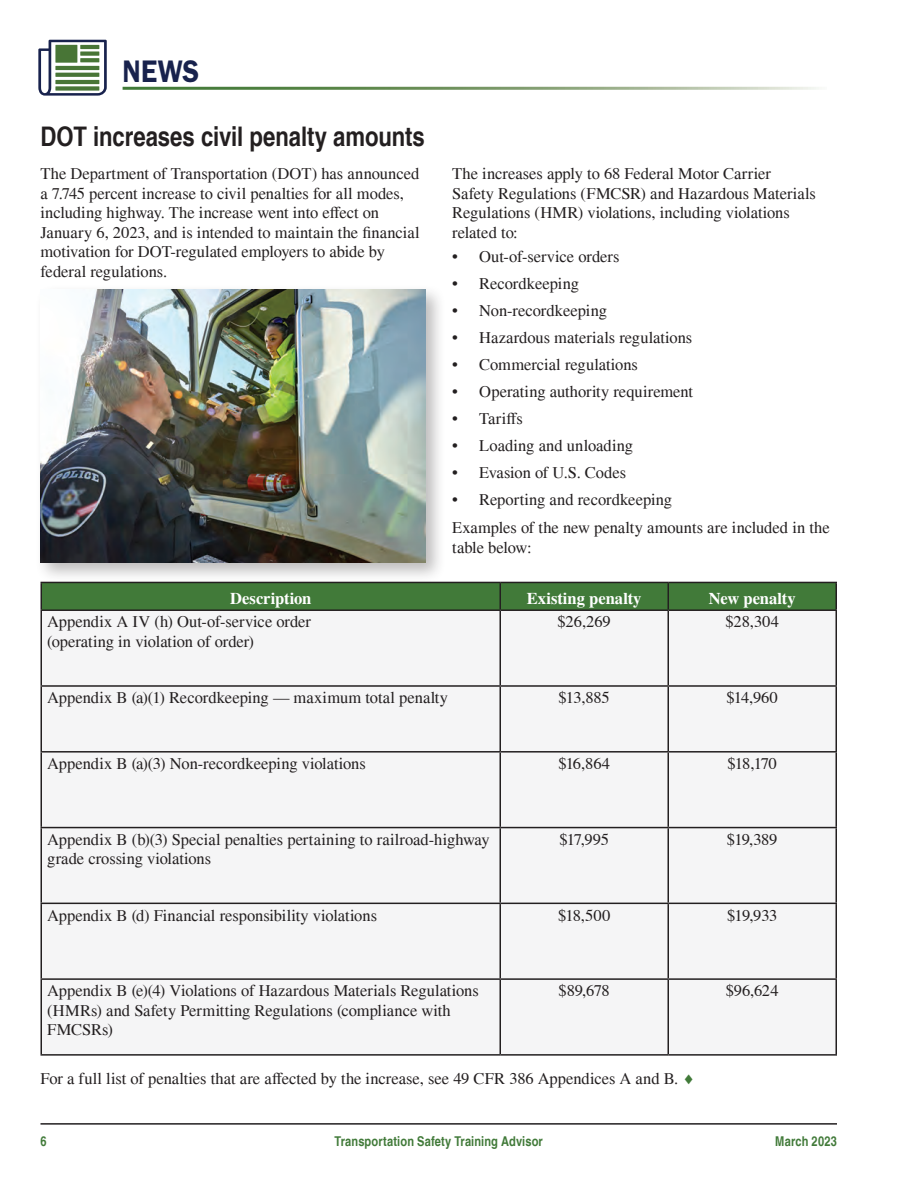
<style>
.page{position:relative;width:918px;height:1188px;background:#fff}
.page>*{position:absolute;margin:0;border:0;box-sizing:border-box;transform-origin:0 0}
.Feature_Headline{font:600 31.35px "ITC Franklin Gothic Std";color:#18224d;scale:.89 1}
.Head_Level_1{font:700 condensed 27px "Helvetica LT Pro";letter-spacing:-.005em;color:#231f20}
.Body{font:16.5px/19.5px "Times LT Pro";letter-spacing:-.005em;color:#231f20}
.Body-2{font:700 16.5px "Times LT Pro";color:#fff}
.t1{font:700 condensed 13.5px "Helvetica LT Pro";letter-spacing:.01em;color:#417a39}
.s1{color:#417a39}
</style>
<div class="page">
<hr style="left:40px;top:1123px;width:797px;height:2px;background:#231f20">
<svg style="left:38px;top:40px;width:69px;height:56px"></svg>
<hr style="left:80px;top:45px;width:19px;height:4px;background:#487536">
<svg style="left:55px;top:73px;width:44px;height:4px"></svg>
<div style="left:55px;top:45px;width:22px;height:18px;background:#487536"></div>
<hr style="left:55px;top:80px;width:44px;height:4px;background:#487536">
<div style="left:55px;top:86px;width:44px;height:5px;background:#487536"></div>
<div style="left:80px;top:51px;width:19px;height:5px;background:#487536"></div>
<svg style="left:80px;top:58px;width:19px;height:4px"></svg>
<hr style="left:55px;top:66px;width:44px;height:4px;background:#487536">
<div style="left:42px;top:611px;width:794px;height:443px;background:#f5f5f6"></div>
<hr style="left:40px;top:583px;width:2px;height:26px;background:#231f20">
<div style="left:41px;top:582px;width:796px;height:27px;background:#417a39"></div>
<hr style="left:40px;top:609px;width:460px;height:2px;background:#231f20">
<hr style="left:40px;top:611px;width:2px;height:74px;background:#231f20">
<hr style="left:500px;top:609px;width:168px;height:2px;background:#231f20">
<hr style="left:500px;top:611px;width:1px;height:74px;background:#231f20">
<hr style="left:668px;top:609px;width:169px;height:2px;background:#231f20">
<hr style="left:668px;top:611px;width:1px;height:74px;background:#231f20">
<hr style="left:836px;top:611px;width:1px;height:74px;background:#231f20">
<hr style="left:40px;top:685px;width:460px;height:2px;background:#231f20">
<hr style="left:40px;top:687px;width:2px;height:64px;background:#231f20">
<hr style="left:500px;top:685px;width:168px;height:2px;background:#231f20">
<hr style="left:500px;top:687px;width:1px;height:64px;background:#231f20">
<hr style="left:668px;top:685px;width:169px;height:2px;background:#231f20">
<hr style="left:668px;top:687px;width:1px;height:64px;background:#231f20">
<hr style="left:836px;top:687px;width:1px;height:64px;background:#231f20">
<hr style="left:40px;top:751px;width:460px;height:2px;background:#231f20">
<hr style="left:40px;top:753px;width:2px;height:74px;background:#231f20">
<hr style="left:500px;top:751px;width:168px;height:2px;background:#231f20">
<hr style="left:500px;top:753px;width:1px;height:74px;background:#231f20">
<hr style="left:668px;top:751px;width:169px;height:2px;background:#231f20">
<hr style="left:668px;top:753px;width:1px;height:74px;background:#231f20">
<hr style="left:836px;top:753px;width:1px;height:74px;background:#231f20">
<hr style="left:40px;top:827px;width:460px;height:1px;background:#231f20">
<hr style="left:40px;top:828px;width:2px;height:75px;background:#231f20">
<hr style="left:500px;top:827px;width:168px;height:1px;background:#231f20">
<hr style="left:500px;top:828px;width:1px;height:75px;background:#231f20">
<hr style="left:668px;top:827px;width:169px;height:1px;background:#231f20">
<hr style="left:668px;top:828px;width:1px;height:75px;background:#231f20">
<hr style="left:836px;top:828px;width:1px;height:75px;background:#231f20">
<hr style="left:40px;top:903px;width:460px;height:1px;background:#231f20">
<hr style="left:40px;top:904px;width:2px;height:74px;background:#231f20">
<hr style="left:500px;top:903px;width:168px;height:1px;background:#231f20">
<hr style="left:500px;top:904px;width:1px;height:74px;background:#231f20">
<hr style="left:668px;top:903px;width:169px;height:1px;background:#231f20">
<hr style="left:668px;top:904px;width:1px;height:74px;background:#231f20">
<hr style="left:836px;top:904px;width:1px;height:74px;background:#231f20">
<hr style="left:40px;top:978px;width:460px;height:2px;background:#231f20">
<hr style="left:40px;top:980px;width:2px;height:74px;background:#231f20">
<hr style="left:500px;top:978px;width:168px;height:2px;background:#231f20">
<hr style="left:500px;top:980px;width:1px;height:74px;background:#231f20">
<hr style="left:668px;top:978px;width:169px;height:2px;background:#231f20">
<hr style="left:668px;top:980px;width:1px;height:74px;background:#231f20">
<hr style="left:836px;top:980px;width:1px;height:74px;background:#231f20">
<hr style="left:40px;top:1054px;width:460px;height:2px;background:#231f20">
<hr style="left:500px;top:1054px;width:168px;height:2px;background:#231f20">
<hr style="left:668px;top:1054px;width:169px;height:2px;background:#231f20">
<div style="left:35px;top:284px;width:411px;height:299px;background:#231f20;opacity:.3"></div>
<img style="left:40px;top:290px;width:385px;height:272px">
<p class="Feature_Headline" style="left:123px;top:53px;width:88px">NEWS</p>
<p class="Head_Level_1" style="left:40px;top:120px;width:386px">DOT increases civil penalty amounts</p>
<p class="Body" style="left:40px;top:164px;width:381px">The Department of Transportation (DOT) has announced a 7.745 percent increase to civil penalties for all modes, including highway. The increase went into effect on January 6, 2023, and is intended to maintain the financial motivation for DOT-regulated employers to abide by federal regulations.</p>
<p class="Body" style="left:452px;top:164px;width:365px">The increases apply to 68 Federal Motor Carrier Safety Regulations (FMCSR) and Hazardous Materials Regulations (HMR) violations, including violations related to:</p>
<p class="Body" style="left:452px;top:246px;width:169px">• Out-of-service orders</p>
<p class="Body" style="left:452px;top:273px;width:128px">• Recordkeeping</p>
<p class="Body" style="left:452px;top:300px;width:156px">• Non-recordkeeping</p>
<p class="Body" style="left:452px;top:327px;width:242px">• Hazardous materials regulations</p>
<p class="Body" style="left:452px;top:354px;width:187px">• Commercial regulations</p>
<p class="Body" style="left:452px;top:381px;width:242px">• Operating authority requirement</p>
<p class="Body" style="left:452px;top:408px;width:72px">• Tariffs</p>
<p class="Body" style="left:452px;top:435px;width:182px">• Loading and unloading</p>
<p class="Body" style="left:452px;top:462px;width:175px">• Evasion of U.S. Codes</p>
<p class="Body" style="left:452px;top:489px;width:221px">• Reporting and recordkeeping</p>
<p class="Body" style="left:452px;top:518px;width:379px">Examples of the new penalty amounts are included in the table below:</p>
<p class="Body-2" style="left:230px;top:589px;width:83px">Description</p>
<p class="Body-2" style="left:527px;top:589px;width:116px">Existing penalty</p>
<p class="Body-2" style="left:709px;top:589px;width:89px">New penalty</p>
<p class="Body" style="left:47px;top:612px;width:265px">Appendix A IV (h) Out-of-service order (operating in violation of order)</p>
<p class="Body" style="left:558px;top:612px;width:55px">$26,269</p>
<p class="Body" style="left:726px;top:612px;width:55px">$28,304</p>
<p class="Body" style="left:47px;top:688px;width:402px">Appendix B (a)(1) Recordkeeping — maximum total penalty</p>
<p class="Body" style="left:559px;top:688px;width:53px">$13,885</p>
<p class="Body" style="left:727px;top:688px;width:53px">$14,960</p>
<p class="Body" style="left:47px;top:754px;width:320px">Appendix B (a)(3) Non-recordkeeping violations</p>
<p class="Body" style="left:558px;top:754px;width:53px">$16,864</p>
<p class="Body" style="left:728px;top:754px;width:51px">$18,170</p>
<p class="Body" style="left:47px;top:829px;width:444px">Appendix B (b)(3) Special penalties pertaining to railroad-highway grade crossing violations</p>
<p class="Body" style="left:559px;top:829px;width:51px">$17,995</p>
<p class="Body" style="left:727px;top:829px;width:52px">$19,389</p>
<p class="Body" style="left:47px;top:905px;width:331px">Appendix B (d) Financial responsibility violations</p>
<p class="Body" style="left:558px;top:905px;width:54px">$18,500</p>
<p class="Body" style="left:727px;top:905px;width:52px">$19,933</p>
<p class="Body" style="left:47px;top:981px;width:433px">Appendix B (e)(4) Violations of Hazardous Materials Regulations (HMRs) and Safety Permitting Regulations (compliance with<br>FMCSRs)</p>
<p class="Body" style="left:559px;top:981px;width:53px">$89,678</p>
<p class="Body" style="left:726px;top:981px;width:54px">$96,624</p>
<p class="Body" style="left:40px;top:1068px;width:656px">For a full list of penalties that are affected by the increase, see 49 CFR 386 Appendices A and B. <span class="s1">♦</span></p>
<p class="t1" style="left:40px;top:1133px;width:8px">6</p>
<p class="t1" style="left:335px;top:1133px;width:210px">Transportation Safety Training Advisor</p>
<p class="t1" style="left:775px;top:1133px;width:63px">March 2023</p>
</div>
